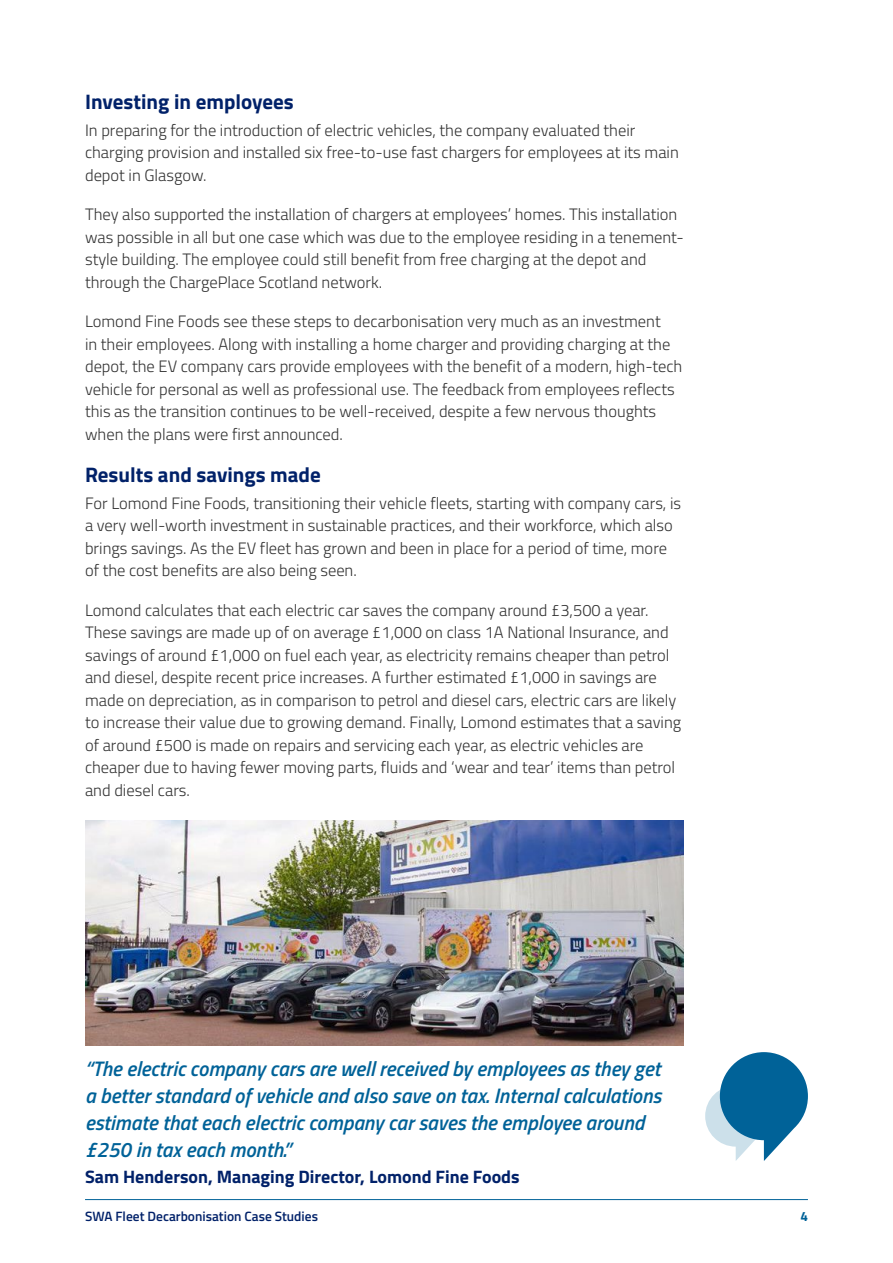
<style>
.page{position:relative;width:893px;height:1263px;background:#fff}
.page>*{position:absolute;margin:0;border:0;box-sizing:border-box;transform-origin:0 0}
.t1{font:italic 600 21px/27px "Titillium Web";color:#006298}
.t2{font:700 21px "Titillium Web";color:#012169}
.t3{font:700 18px "Titillium Web";color:#012169}
.t4{font:300 16.5px/22.5px "Titillium Web";color:#333}
.t5{font:600 13.5px "Titillium Web";color:#012169}
.t6{font:700 13.5px "Titillium Web";color:#006298}
</style>
<div class="page">
<svg style="left:705px;top:1052px;width:103px;height:109px"></svg>
<img style="left:85px;top:821px;width:599px;height:224px">
<hr style="left:85px;top:1199px;width:723px;height:1px;background:#006298">
<p class="t2" style="left:85px;top:85px;width:210px">Investing in employees</p>
<p class="t4" style="left:85px;top:118px;width:595px">In preparing for the introduction of electric vehicles, the company evaluated their charging provision and installed six free-to-use fast chargers for employees at its main depot in Glasgow.</p>
<p class="t4" style="left:85px;top:202px;width:600px">They also supported the installation of chargers at employees’ homes. This installation was possible in all but one case which was due to the employee residing in a tenement&shy;style building. The employee could still benefit from free charging at the depot and through the ChargePlace Scotland network.</p>
<p class="t4" style="left:85px;top:309px;width:599px">Lomond Fine Foods see these steps to decarbonisation very much as an investment<br>in their employees. Along with installing a home charger and providing charging at the depot, the EV company cars provide employees with the benefit of a modern, high-tech vehicle for personal as well as professional use. The feedback from employees reflects this as the transition continues to be well-received, despite a few nervous thoughts when the plans were first announced.</p>
<p class="t2" style="left:85px;top:458px;width:237px">Results and savings made</p>
<p class="t4" style="left:85px;top:491px;width:598px">For Lomond Fine Foods, transitioning their vehicle fleets, starting with company cars, is a very well-worth investment in sustainable practices, and their workforce, which also brings savings. As the EV fleet has grown and been in place for a period of time, more of the cost benefits are also being seen.</p>
<p class="t4" style="left:85px;top:598px;width:598px">Lomond calculates that each electric car saves the company around £3,500 a year.<br>These savings are made up of on average £1,000 on class 1A National Insurance, and savings of around £1,000 on fuel each year, as electricity remains cheaper than petrol and diesel, despite recent price increases. A further estimated £1,000 in savings are made on depreciation, as in comparison to petrol and diesel cars, electric cars are likely to increase their value due to growing demand. Finally, Lomond estimates that a saving of around £500 is made on repairs and servicing each year, as electric vehicles are cheaper due to having fewer moving parts, fluids and ‘wear and tear’ items than petrol and diesel cars.</p>
<p class="t1" style="left:85px;top:1054px;width:578px">“The electric company cars are well received by employees as they get a better standard of vehicle and also save on tax. Internal calculations estimate that each electric company car saves the employee around £250 in tax each month.”</p>
<p class="t3" style="left:85px;top:1163px;width:436px">Sam Henderson, Managing Director, Lomond Fine Foods</p>
<p class="t5" style="left:85px;top:1206px;width:234px">SWA Fleet Decarbonisation Case Studies</p>
<p class="t6" style="left:800px;top:1206px;width:9px">4</p>
</div>
